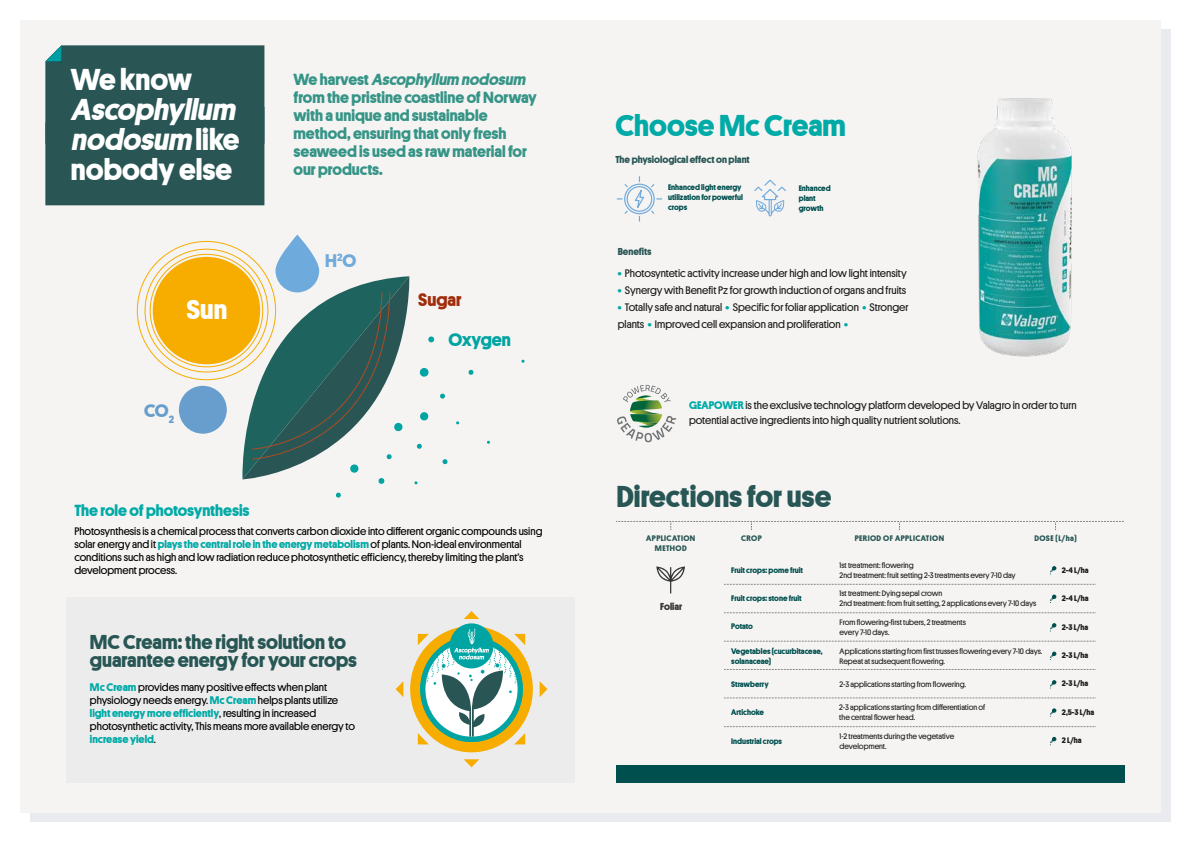
<style>
.page{position:relative;width:1191px;height:842px;background:#fff}
.page>*{position:absolute;margin:0;border:0;box-sizing:border-box;transform-origin:0 0}
.t1{font:italic 700 30px/30px "Platform";color:#fff;text-align:justify}
.t2{font:700 30px "Platform";color:#275654}
.t3{font:700 30px "Platform";color:#00aaa7}
.t4{font:700 30px "Platform";letter-spacing:-.02em;color:#fff}
.t5{font:700 27.2px "Platform";color:#fff}
.t6{font:700 20px/18px "Platform";color:#275654}
.t7{font:700 18.1px "Platform";color:#00a4a2}
.t8{font:700 18.1px "Platform";color:#a12d0c}
.t9{font:700 18.1px "Platform";color:#6faadc}
.t10{font:700 18.1px "Platform";color:#689ecc}
.t11{font:700 16px/18px "Platform";color:#369487}
.t12{font:700 16px "Platform";color:#00aaa7}
.t13{font:11px/13px "Platform";color:#000}
.t14{font:11px/17px "Platform";color:#1c1c1b}
.t15{font:700 10px "Platform";color:#275654}
.t16{font:700 10px "Platform";color:#333232}
.t17{font:8px/10px "Platform";color:#1c1c1b}
.t18{font:700 8px/10px "Platform";color:#004f4f}
.t19{font:700 8px/9.6px "Platform";letter-spacing:.05em;color:#275654;text-align:center}
.t20{font:700 8px "Platform";color:#1c1c1b}
.s1{font-style:normal}
.s2{font-style:italic}
.s3{font-weight:700;color:#00aaa7}
</style>
<div class="page">
<div style="left:21px;top:20px;width:1140px;height:793px;background:#f5f4f2"></div>
<svg style="left:724px;top:584px;width:371px;height:1px"></svg>
<svg style="left:724px;top:613px;width:371px;height:1px"></svg>
<svg style="left:724px;top:669px;width:371px;height:1px"></svg>
<svg style="left:724px;top:641px;width:371px;height:1px"></svg>
<svg style="left:724px;top:698px;width:371px;height:1px"></svg>
<svg style="left:724px;top:726px;width:371px;height:1px"></svg>
<svg style="left:616px;top:521px;width:508px;height:9px"></svg>
<svg style="left:656px;top:566px;width:29px;height:27px"></svg>
<div style="left:616px;top:765px;width:508px;height:17px;background:#004f4f"></div>
<svg style="left:1050px;top:566px;width:6px;height:8px"></svg>
<svg style="left:1049px;top:595px;width:7px;height:8px"></svg>
<svg style="left:1050px;top:623px;width:6px;height:8px"></svg>
<svg style="left:1049px;top:652px;width:7px;height:8px"></svg>
<svg style="left:1049px;top:708px;width:7px;height:9px"></svg>
<svg style="left:1050px;top:680px;width:6px;height:8px"></svg>
<svg style="left:1050px;top:737px;width:6px;height:8px"></svg>
<svg style="left:617px;top:385px;width:59px;height:57px"></svg>
<div style="left:45px;top:45px;width:219px;height:160px;background:#295654"></div>
<div style="left:66px;top:597px;width:508px;height:185px;background:#ececec"></div>
<div style="left:410px;top:626px;width:123px;height:126px;background:#f7ac00;border-radius:50%"></div>
<svg style="left:464px;top:611px;width:15px;height:8px"></svg>
<svg style="left:464px;top:759px;width:15px;height:8px"></svg>
<svg style="left:539px;top:681px;width:8px;height:16px"></svg>
<svg style="left:395px;top:681px;width:8px;height:16px"></svg>
<svg style="left:449px;top:623px;width:44px;height:45px"></svg>
<svg style="left:418px;top:628px;width:107px;height:116px"></svg>
<svg style="left:617px;top:177px;width:44px;height:44px"></svg>
<svg style="left:754px;top:179px;width:32px;height:37px"></svg>
<div style="left:153px;top:257px;width:107px;height:107px;background:#f7ac00;border-radius:50%"></div>
<div style="left:179px;top:386px;width:48px;height:48px;background:#689ecd;border-radius:50%"></div>
<svg style="left:336px;top:492px;width:5px;height:6px"></svg>
<svg style="left:468px;top:370px;width:6px;height:5px"></svg>
<svg style="left:442px;top:459px;width:6px;height:5px"></svg>
<svg style="left:440px;top:393px;width:5px;height:6px"></svg>
<svg style="left:456px;top:421px;width:3px;height:4px"></svg>
<svg style="left:521px;top:359px;width:4px;height:4px"></svg>
<svg style="left:242px;top:235px;width:192px;height:249px"></svg>
<img style="left:977px;top:98px;width:95px;height:259px">
<h1 class="t4" style="left:71px;top:62px;width:123px">We know</h1>
<h1 class="t1" style="left:71px;top:95px;width:172px">Ascophyllum nodosum <span class="s1">l i ke nobody else</span></h1>
<h2 class="t5" style="left:186px;top:294px;width:42px">Sun</h2>
<h3 class="t10" style="left:144px;top:400px;width:31px">CO<sub>2</sub></h3>
<h3 class="t12" style="left:74px;top:501px;width:177px">The role of photosynthesis</h3>
<h3 class="t11" style="left:293px;top:71px;width:245px">We h a r v e s t <span class="s2">Ascophyllum nodosum </span>from the pristine coastline of Norway with a unique and sustainable method, ensuring that only fresh seaweed is used as raw material for our products.</h3>
<h3 class="t9" style="left:325px;top:250px;width:33px">H<sup>2</sup>O</h3>
<h3 class="t8" style="left:418px;top:289px;width:45px">Sugar</h3>
<h3 class="t7" style="left:448px;top:329px;width:64px">Oxygen</h3>
<p class="t13" style="left:74px;top:524px;width:469px">Photosynthesis is a chemical process that converts carbon dioxide into different organic compounds using solar energy and it <span class="s3">plays the central role in the energy metabolism</span> of plants. Non-ideal environmental conditions such as high and low radiation reduce photosynthetic efficiency, thereby limiting the plant’s development process.</p>
<h3 class="t6" style="left:90px;top:633px;width:268px">MC Cream: the right solution to guarantee energy for your crops</h3>
<p class="t13" style="left:90px;top:680px;width:267px"><span class="s3">Mc Cream</span> provides many positive effects when plant physiology needs energy. <span class="s3">Mc Cream</span> helps plants utilize <span class="s3">light energy more efficiently</span>, resulting in increased photosynthetic activity, This means more available energy to <span class="s3">increase yield</span>.</p>
<h1 class="t3" style="left:615px;top:108px;width:232px">Choose Mc Cream</h1>
<p class="t15" style="left:615px;top:153px;width:136px">The physiological effect on plant</p>
<p class="t15" style="left:618px;top:245px;width:35px">Benefits</p>
<p class="t18" style="left:668px;top:183px;width:76px">Enhanced light energy utilization for powerful crops</p>
<p class="t18" style="left:798px;top:183px;width:33px">Enhanced plant growth</p>
<p class="t14" style="left:618px;top:264px;width:290px"><span class="s3">•</span> Photosyntetic activity increase under high and low light intensity</p>
<p class="t14" style="left:618px;top:281px;width:290px"><span class="s3">•</span> Synergy with Benefit Pz for growth induction of organs and fruits</p>
<p class="t14" style="left:618px;top:298px;width:292px"><span class="s3">•</span> Totally safe and natural <span class="s3">•</span> Specific for foliar application <span class="s3">•</span> Stronger plants <span class="s3">•</span> Improved cell expansion and proliferation <span class="s3">•</span></p>
<p class="t14" style="left:689px;top:397px;width:389px;line-height:15px"><span class="s3">GEAPOWER</span> is the exclusive technology platform developed by Valagro in order to turn potential active ingredients into high quality nutrient solutions.</p>
<h1 class="t2" style="left:616px;top:479px;width:216px">Directions for use</h1>
<p class="t19" style="left:646px;top:534px;width:51px">APPLICATION<br>METHOD</p>
<p class="t19" style="left:741px;top:534px;width:22px">CROP</p>
<p class="t19" style="left:855px;top:534px;width:91px">PERIOD OF APPLICATION</p>
<p class="t19" style="left:1034px;top:534px;width:44px">DOSE (L/ha)</p>
<p class="t16" style="left:660px;top:600px;width:24px">Foliar</p>
<p class="t18" style="left:731px;top:565px;width:73px">Fruit crops: pome fruit</p>
<p class="t18" style="left:731px;top:593px;width:72px">Fruit crops: stone fruit</p>
<p class="t18" style="left:731px;top:622px;width:23px">Potato</p>
<p class="t18" style="left:731px;top:646px;width:93px">Vegetables (cucurbitaceae, solanaceae)</p>
<p class="t18" style="left:731px;top:679px;width:39px">Strawberry</p>
<p class="t18" style="left:731px;top:707px;width:34px">Artichoke</p>
<p class="t17" style="left:839px;top:560px;width:178px">1st treatment: flowering<br>2nd treatment: fruit setting 2-3 treatments every 7-10 day</p>
<p class="t17" style="left:839px;top:588px;width:198px">1st treatment: Dying sepal crown<br>2nd treatment: from fruit setting, 2 applications every 7-10 days</p>
<p class="t17" style="left:839px;top:645px;width:204px">Applications starting from first trusses flowering every 7-10 days.<br>Repeat at sudsequent flowering.</p>
<p class="t17" style="left:839px;top:701px;width:148px">2-3 applications starting from differentiation of the central flower head.</p>
<p class="t20" style="left:1062px;top:565px;width:28px">2-4 L/ha</p>
<p class="t20" style="left:1062px;top:593px;width:28px">2-4 L/ha</p>
<p class="t17" style="left:839px;top:617px;width:128px">From flowering-first tubers, 2 treatments every 7-10 days.</p>
<p class="t20" style="left:1062px;top:622px;width:28px">2-3 L/ha</p>
<p class="t20" style="left:1062px;top:650px;width:28px">2-3 L/ha</p>
<p class="t20" style="left:1062px;top:679px;width:28px">2-3 L/ha</p>
<p class="t17" style="left:839px;top:678px;width:128px">2-3 applications starting from flowering.</p>
<p class="t20" style="left:1062px;top:707px;width:34px">2,5-3 L/ha</p>
<p class="t18" style="left:731px;top:736px;width:52px">Industrial crops</p>
<p class="t17" style="left:839px;top:731px;width:116px">1-2 treatments during the vegetative development.</p>
<p class="t20" style="left:1062px;top:736px;width:21px">2 L/ha</p>
</div>
